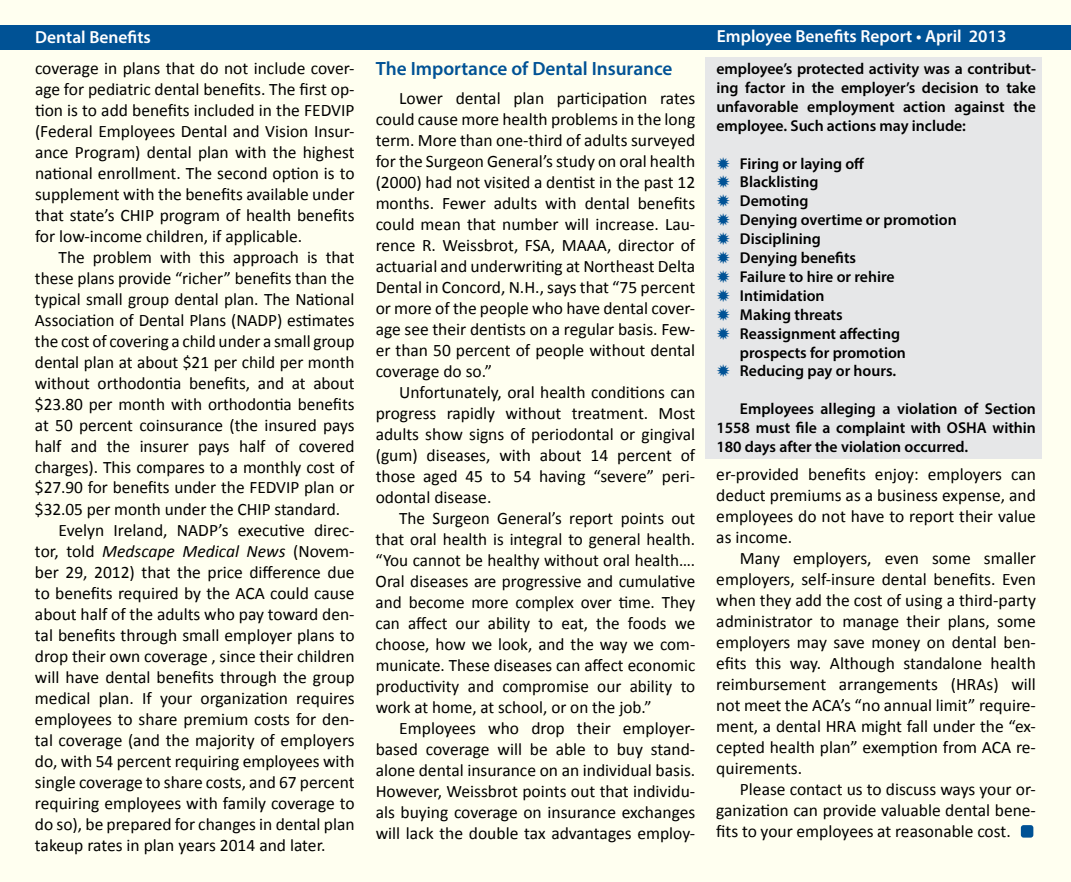
<style>
.page{position:relative;width:1071px;height:882px;background:#fff}
.page>*{position:absolute;margin:0;border:0;box-sizing:border-box;transform-origin:0 0}
.t1{font:600 19.25px "Myriad Pro";color:#005295}
.t2{font:17.5px/21px "Calibri";color:#000;text-align:justify}
.t3{font:600 17.5px "Myriad Pro";color:#fff}
.t4{font:italic 17.5px "Calibri";color:#000}
.t5{font:600 15.75px/18.9px "Myriad Pro";color:#000;text-align:justify}
.s1{font-style:normal}
</style>
<div class="page">
<div style="left:1px;top:1px;width:1070px;height:881px;background:#fffff0"></div>
<div style="left:0;top:25px;width:1071px;height:24px;background:#005295"></div>
<div style="left:706px;top:58px;width:336px;height:401px;background:#e6e7e8"></div>
<div style="left:1021px;top:825px;width:12px;height:13px;background:#005295;border-radius:3px"></div>
<p class="t3" style="left:35px;top:26px;width:117px">Dental Benefits</p>
<p class="t3" style="left:717px;top:25px;width:291px">Employee Benefits Report • April 2013</p>
<p class="t2" style="left:35px;top:57px;width:321px">coverage in plans that do not include cover&shy;age for pediatric dental benefits. The first op&shy;tion is to add benefits included in the FEDVIP (Federal Employees Dental and Vision Insur&shy;ance Program) dental plan with the highest national enrollment. The second option is to supplement with the benefits available under that state’s CHIP program of health benefits for low-income children, if applicable.</p>
<p class="t2" style="left:59px;top:246px;width:297px">The problem with this approach is that</p>
<p class="t2" style="left:35px;top:267px;width:321px">these plans provide “richer” benefits than the</p>
<p class="t2" style="left:35px;top:288px;width:321px">typical small group dental plan. The National</p>
<p class="t2" style="left:35px;top:309px;width:321px">Association of Dental Plans (NADP) estimates</p>
<p class="t2" style="left:35px;top:330px;width:321px">the cost of covering a child under a small group</p>
<p class="t2" style="left:35px;top:351px;width:321px">dental plan at about $21 per child per month</p>
<p class="t2" style="left:35px;top:372px;width:321px">without orthodontia benefits, and at about</p>
<p class="t2" style="left:35px;top:393px;width:321px">$23.80 per month with orthodontia benefits</p>
<p class="t2" style="left:35px;top:414px;width:321px">at 50 percent coinsurance (the insured pays</p>
<p class="t2" style="left:35px;top:435px;width:321px">half and the insurer pays half of covered</p>
<p class="t2" style="left:35px;top:456px;width:321px">charges). This compares to a monthly cost of</p>
<p class="t2" style="left:35px;top:477px;width:321px">$27.90 for benefits under the FEDVIP plan or</p>
<p class="t2" style="left:35px;top:498px;width:307px">$32.05 per month under the CHIP standard.</p>
<p class="t2" style="left:59px;top:519px;width:298px">Evelyn Ireland, NADP’s executive direc-</p>
<p class="t4" style="left:35px;top:539px;width:321px"><span class="s1">tor, told</span> Medscape Medical News <span class="s1">(Novem-</span></p>
<p class="t2" style="left:35px;top:561px;width:321px">ber 29, 2012) that the price difference due</p>
<p class="t2" style="left:35px;top:582px;width:321px">to benefits required by the ACA could cause</p>
<p class="t2" style="left:35px;top:603px;width:321px">about half of the adults who pay toward den-</p>
<p class="t2" style="left:35px;top:624px;width:321px">tal benefits through small employer plans to</p>
<p class="t2" style="left:35px;top:645px;width:321px">drop their own coverage , since their children</p>
<p class="t2" style="left:35px;top:666px;width:321px">will have dental benefits through the group</p>
<p class="t2" style="left:35px;top:687px;width:321px">medical plan. If your organization requires</p>
<p class="t2" style="left:35px;top:708px;width:321px">employees to share premium costs for den-</p>
<p class="t2" style="left:35px;top:729px;width:321px">tal coverage (and the majority of employers</p>
<p class="t2" style="left:35px;top:750px;width:321px">do, with 54 percent requiring employees with</p>
<p class="t2" style="left:35px;top:771px;width:321px">single coverage to share costs, and 67 percent</p>
<p class="t2" style="left:35px;top:792px;width:321px">requiring employees with family coverage to</p>
<p class="t2" style="left:35px;top:813px;width:321px">do so), be prepared for changes in dental plan</p>
<p class="t2" style="left:35px;top:834px;width:292px">takeup rates in plan years 2014 and later.</p>
<p class="t1" style="left:376px;top:56px;width:298px">The Importance of Dental Insurance</p>
<p class="t2" style="left:376px;top:87px;width:321px;text-indent:24px">Lower dental plan participation rates could cause more health problems in the long term. More than one-third of adults surveyed for the Surgeon General’s study on oral health (2000) had not visited a dentist in the past 12 months. Fewer adults with dental benefits could mean that number will increase. Lau&shy;rence R. Weissbrot, FSA, MAAA, director of actuarial and underwriting at Northeast Delta Dental in Concord, N.H., says that “75 percent or more of the people who have dental cover&shy;age see their dentists on a regular basis. Few&shy;er than 50 percent of people without dental coverage do so.”</p>
<p class="t2" style="left:376px;top:381px;width:321px;text-indent:24px">Unfortunately, oral health conditions can progress rapidly without treatment. Most adults show signs of periodontal or gingival (gum) diseases, with about 14 percent of those aged 45 to 54 having “severe” peri&shy;odontal disease.</p>
<p class="t2" style="left:376px;top:507px;width:321px;text-indent:24px">The Surgeon General’s report points out that oral health is integral to general health. “You cannot be healthy without oral health….<br>Oral diseases are progressive and cumulative and become more complex over time. They can affect our ability to eat, the foods we choose, how we look, and the way we com&shy;municate. These diseases can affect economic productivity and compromise our ability to work at home, at school, or on the job.”</p>
<p class="t2" style="left:376px;top:717px;width:321px;text-indent:24px">Employees who drop their employer&shy;based coverage will be able to buy stand&shy;alone dental insurance on an individual basis.<br>However, Weissbrot points out that individu&shy;als buying coverage on insurance exchanges will lack the double tax advantages employ-</p>
<p class="t5" style="left:716px;top:59px;width:321px">employee’s protected activity was a contribut&shy;ing factor in the employer’s decision to take unfavorable employment action against the employee. Such actions may include:</p>
<p class="t5" style="left:740px;top:153px;width:218px;text-align:left">Firing or laying off<br>Blacklisting<br>Demoting<br>Denying overtime or promotion<br>Disciplining<br>Denying benefits<br>Failure to hire or rehire<br>Intimidation<br>Making threats<br>Reassignment affecting prospects for promotion<br>Reducing pay or hours.</p>
<p class="t5" style="left:716px;top:399px;width:321px;text-indent:24px">Employees alleging a violation of Section 1558 must file a complaint with OSHA within 180 days after the violation occurred.</p>
<p class="t2" style="left:716px;top:463px;width:321px">er-provided benefits enjoy: employers can deduct premiums as a business expense, and employees do not have to report their value as income.</p>
<p class="t2" style="left:716px;top:547px;width:321px;text-indent:24px">Many employers, even some smaller employers, self-insure dental benefits. Even when they add the cost of using a third-party administrator to manage their plans, some employers may save money on dental ben&shy;efits this way. Although standalone health reimbursement arrangements (HRAs) will not meet the ACA’s “no annual limit” require&shy;ment, a dental HRA might fall under the “ex&shy;cepted health plan” exemption from ACA re&shy;quirements.</p>
<p class="t2" style="left:716px;top:778px;width:321px;text-indent:24px">Please contact us to discuss ways your or&shy;ganization can provide valuable dental bene&shy;fits to your employees at reasonable cost.</p>
</div>
